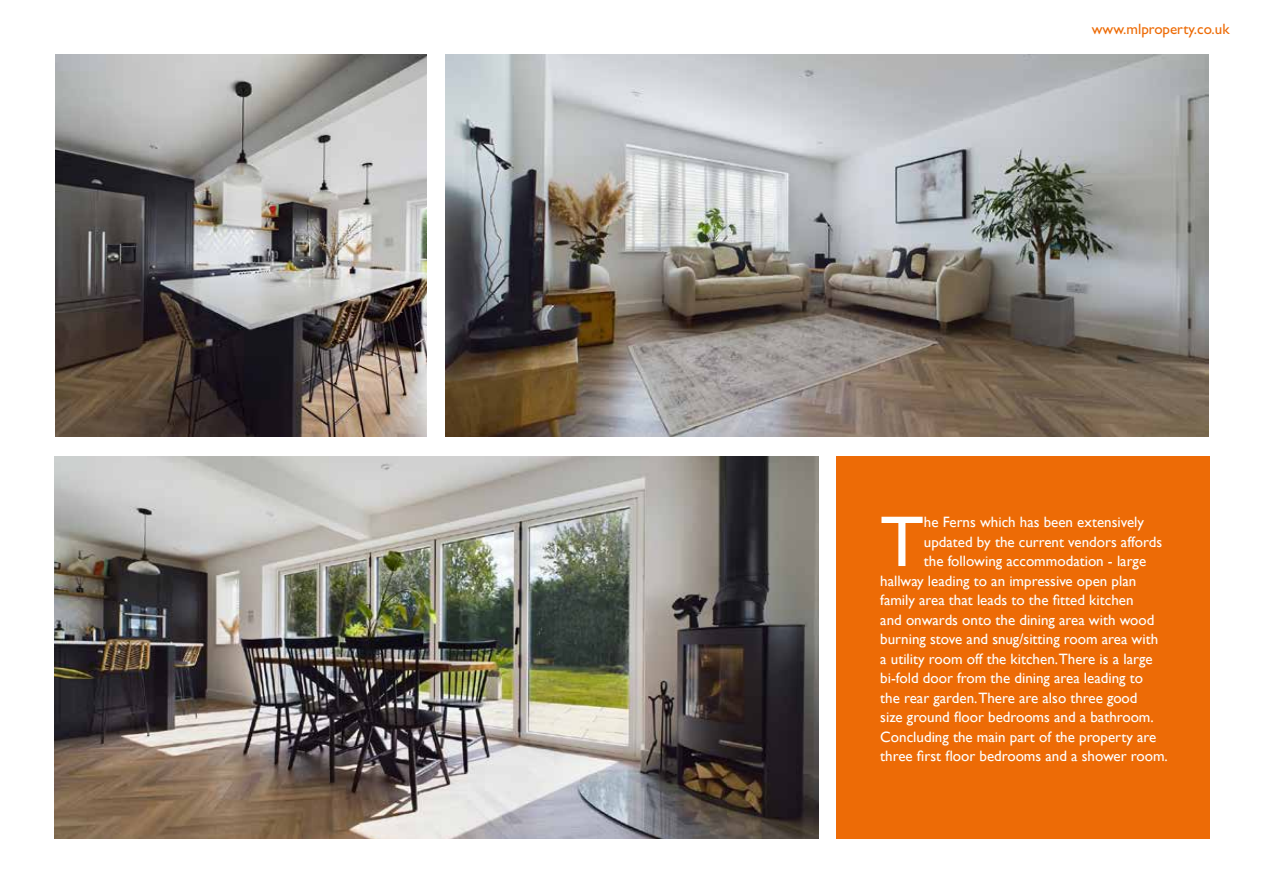
<style>
.page{position:relative;width:1263px;height:893px;background:#fff}
.page>*{position:absolute;margin:0;border:0;box-sizing:border-box;transform-origin:0 0}
.t1{font:72.15px "Gill Sans";color:#fff}
.t2{font:15px "Gill Sans";color:#fff}
.t3{font:500 15px "Gill Sans MT Pro";color:#ed6b06}
</style>
<div class="page">
<img style="left:56px;top:54px;width:371px;height:383px">
<div style="left:837px;top:456px;width:373px;height:383px;background:#ed6b06"></div>
<img style="left:55px;top:456px;width:763px;height:383px">
<img style="left:445px;top:54px;width:764px;height:383px">
<p class="t3" style="left:1092px;top:20px;width:139px">www.mlproperty.co.uk</p>
<h1 class="t1" style="left:880px;top:499px;width:45px">T</h1>
<p class="t2" style="left:924px;top:513px;width:222px">he Ferns which has been extensively</p>
<p class="t2" style="left:924px;top:533px;width:240px">updated by the current vendors affords</p>
<p class="t2" style="left:924px;top:552px;width:224px">the following accommodation - large</p>
<p class="t2" style="left:880px;top:572px;width:258px">hallway leading to an impressive open plan</p>
<p class="t2" style="left:880px;top:591px;width:255px">family area that leads to the fitted kitchen</p>
<p class="t2" style="left:880px;top:611px;width:276px">and onwards onto the dining area with wood</p>
<p class="t2" style="left:880px;top:630px;width:279px">burning stove and snug/sitting room area with</p>
<p class="t2" style="left:880px;top:650px;width:274px">a utility room off the kitchen.There is a large</p>
<p class="t2" style="left:880px;top:669px;width:264px">bi-fold door from the dining area leading to</p>
<p class="t2" style="left:880px;top:689px;width:259px">the rear garden.There are also three good</p>
<p class="t2" style="left:880px;top:708px;width:275px">size ground floor bedrooms and a bathroom.</p>
<p class="t2" style="left:880px;top:728px;width:278px">Concluding the main part of the property are</p>
<p class="t2" style="left:880px;top:747px;width:289px">three first floor bedrooms and a shower room.</p>
</div>
